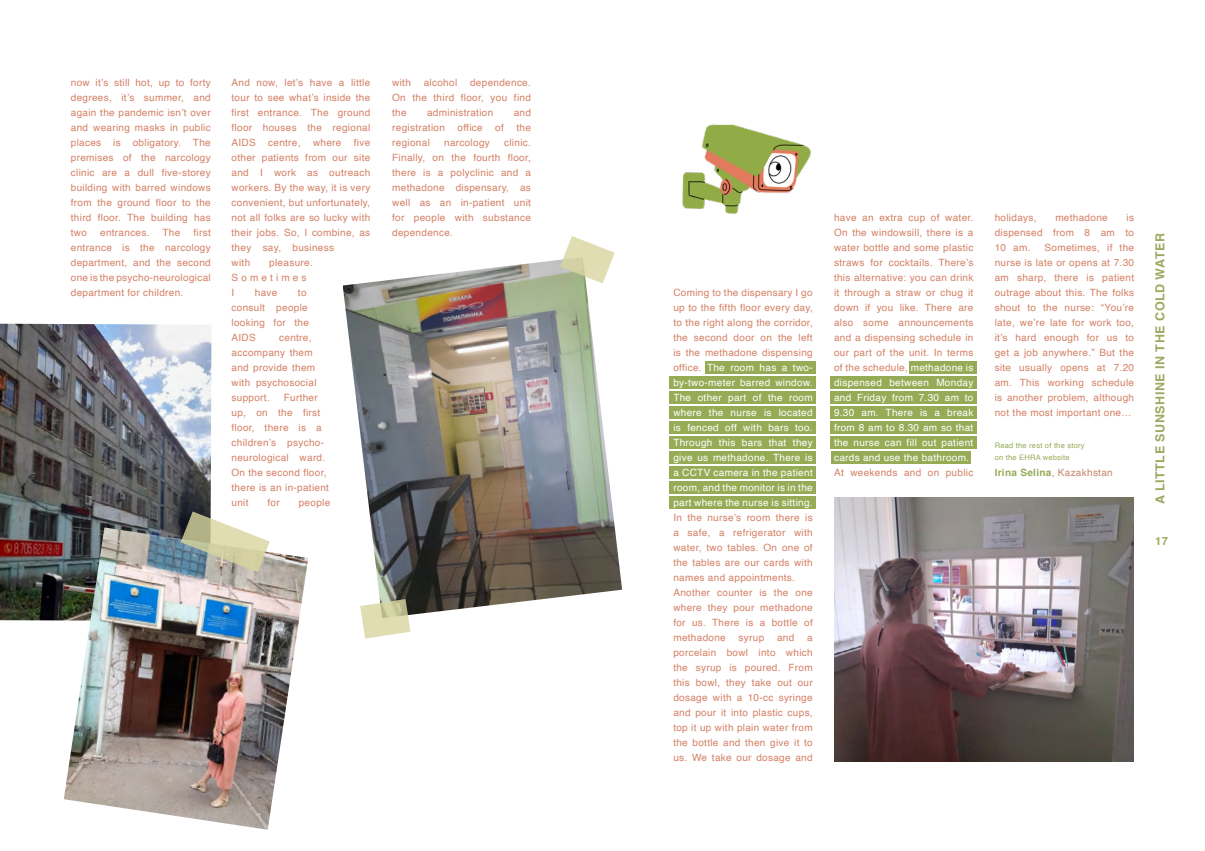
<style>
.page{position:relative;width:1205px;height:851px;background:#fff}
.page>*{position:absolute;margin:0;border:0;box-sizing:border-box;transform-origin:0 0}
.t1{font:700 12.5px "Helvetica";letter-spacing:.04em;color:#9caa61}
.t2{font:700 11.25px "Helvetica";color:#9caa61}
.t3{font:10px/15px "Helvetica";letter-spacing:.03em;color:#d48065;text-align:justify}
.t4{font:700 10px "Helvetica";letter-spacing:.03em;color:#95ab57}
.t5{font:10px/15px "Helvetica";letter-spacing:.31em;color:#d48065}
.t6{font:7.5px "Helvetica";letter-spacing:.03em;color:#95ab57}
.s1{color:#fff}
.s2{font-weight:400;color:#c7846b}
</style>
<div class="page">
<div style="left:705px;top:361px;width:111px;height:13px;background:#96ab55"></div>
<div style="left:909px;top:361px;width:68px;height:13px;background:#96ab55"></div>
<div style="left:670px;top:391px;width:146px;height:13px;background:#96ab55"></div>
<div style="left:831px;top:391px;width:146px;height:13px;background:#96ab55"></div>
<div style="left:670px;top:421px;width:146px;height:13px;background:#96ab55"></div>
<div style="left:831px;top:421px;width:146px;height:13px;background:#96ab55"></div>
<div style="left:670px;top:451px;width:146px;height:13px;background:#96ab55"></div>
<div style="left:831px;top:451px;width:139px;height:13px;background:#96ab55"></div>
<div style="left:670px;top:481px;width:146px;height:13px;background:#96ab55"></div>
<div style="left:670px;top:376px;width:146px;height:13px;background:#96ab55"></div>
<div style="left:831px;top:376px;width:146px;height:13px;background:#96ab55"></div>
<div style="left:670px;top:406px;width:146px;height:13px;background:#96ab55"></div>
<div style="left:831px;top:406px;width:146px;height:13px;background:#96ab55"></div>
<div style="left:670px;top:436px;width:146px;height:13px;background:#96ab55"></div>
<div style="left:831px;top:436px;width:146px;height:13px;background:#96ab55"></div>
<div style="left:670px;top:466px;width:146px;height:13px;background:#96ab55"></div>
<div style="left:670px;top:496px;width:146px;height:13px;background:#96ab55"></div>
<img style="left:0;top:323px;width:211px;height:298px">
<img style="left:343px;top:260px;width:279px;height:355px">
<img style="left:64px;top:527px;width:244px;height:302px">
<img style="left:834px;top:497px;width:299px;height:264px">
<svg style="left:181px;top:511px;width:89px;height:61px"></svg>
<svg style="left:560px;top:236px;width:55px;height:47px"></svg>
<svg style="left:360px;top:599px;width:50px;height:39px"></svg>
<img style="left:682px;top:124px;width:129px;height:90px">
<p class="t3" style="left:71px;top:75px;width:141px">now it’s still hot, up to forty degrees, it’s summer, and again the pandemic isn’t over and wearing masks in public places is obligatory. The premises of the narcology clinic are a dull five-storey building with barred windows from the ground floor to the third floor. The building has two</p>
<p class="t3" style="left:71px;top:225px;width:141px;text-indent:123px">first entrance is the narcology department, and the second one is the psycho-neurological department for children.</p>
<p class="t3" style="left:100px;top:225px;width:51px">entrances.</p>
<p class="t3" style="left:163px;top:225px;width:19px">The</p>
<p class="t3" style="left:231px;top:75px;width:140px;text-align:left">And now, let’s have a little tour to see what’s inside the first entrance. The ground floor houses the regional<br>AIDS centre, where five other patients from our site and I work as outreach workers. By the way, it is very convenient, but unfortunately, not all folks are so lucky with their jobs. So, I combine, as they say, business<br>with</p>
<p class="t5" style="left:231px;top:255px;width:83px;text-indent:38px">pleasure.<br>Sometimes<br>I</p>
<p class="t3" style="left:255px;top:285px;width:24px">have</p>
<p class="t3" style="left:231px;top:285px;width:79px;text-align:left;text-indent:66px">to consult people looking for the<br>AIDS</p>
<p class="t3" style="left:231px;top:330px;width:86px;text-align:left;text-indent:48px">centre, accompany them and provide them with psychosocial support.</p>
<p class="t3" style="left:231px;top:390px;width:99px;text-align:left;text-indent:52px">Further up, on the first floor, there is a children’s psycho&shy;neurological ward.<br>On the second floor, there is an in-patient unit</p>
<p class="t3" style="left:267px;top:495px;width:14px">for</p>
<p class="t3" style="left:299px;top:495px;width:33px">people</p>
<p class="t3" style="left:392px;top:75px;width:20px">with</p>
<p class="t3" style="left:424px;top:75px;width:35px">alcohol</p>
<p class="t3" style="left:392px;top:75px;width:140px;text-indent:78px">dependence.<br>On the third floor, you find the</p>
<p class="t3" style="left:427px;top:105px;width:68px">administration</p>
<p class="t3" style="left:514px;top:105px;width:19px">and</p>
<p class="t3" style="left:392px;top:120px;width:54px">registration</p>
<p class="t3" style="left:457px;top:120px;width:27px">office</p>
<p class="t3" style="left:495px;top:120px;width:10px">of</p>
<p class="t3" style="left:516px;top:120px;width:16px">the</p>
<p class="t3" style="left:392px;top:135px;width:39px">regional</p>
<p class="t3" style="left:444px;top:135px;width:47px">narcology</p>
<p class="t3" style="left:392px;top:135px;width:140px;text-indent:112px">clinic.<br>Finally, on the fourth floor, there is a polyclinic and a methadone dispensary, as well as an in-patient unit for people with substance dependence.</p>
<p class="t3" style="left:673px;top:285px;width:141px">Coming to the dispensary I go up to the fifth floor every day, to the right along the corridor, the second door on the left is the methadone dispensing office. <span class="s1">The room has a two&shy;by-two-meter barred window.<br>The other part of the room where the nurse is located is fenced off with bars too.<br>Through this bars that they give us methadone. There is a CCTV camera in the patient room, and the monitor is in the part where the nurse is sitting.<br></span>In the nurse’s room there is a safe, a refrigerator with water, two tables. On one of the tables are our cards with names and appointments.</p>
<p class="t3" style="left:673px;top:585px;width:141px">Another counter is the one where they pour methadone for us. There is a bottle of methadone</p>
<p class="t3" style="left:738px;top:630px;width:27px">syrup</p>
<p class="t3" style="left:777px;top:630px;width:19px">and</p>
<p class="t3" style="left:673px;top:630px;width:141px;text-indent:134px">a porcelain bowl into which the syrup is poured. From this bowl, they take out our dosage with a 10-cc syringe and pour it into plastic cups, top it up with plain water from the bottle and then give it to us. We take our dosage and</p>
<p class="t3" style="left:834px;top:210px;width:141px">have an extra cup of water.<br>On the windowsill, there is a water bottle and some plastic straws for cocktails. There’s this alternative: you can drink it through a straw or chug it down if you like. There are also some announcements and a dispensing schedule in our part of the unit. In terms of the schedule, <span class="s1">methadone is dispensed between Monday and Friday from 7.30 am to 9.30 am. There is a break from 8 am to 8.30 am so that the nurse can fill out patient cards and use the bathroom.</span></p>
<p class="t3" style="left:834px;top:465px;width:141px">At weekends and on public</p>
<p class="t3" style="left:994px;top:210px;width:43px">holidays,</p>
<p class="t3" style="left:1055px;top:210px;width:54px">methadone</p>
<p class="t3" style="left:994px;top:210px;width:141px;text-indent:132px">is dispensed from 8 am to 10 am.</p>
<p class="t3" style="left:994px;top:240px;width:141px;text-indent:50px">Sometimes, if the nurse is late or opens at 7.30 am sharp, there is patient outrage about this. The folks shout to the nurse: “You’re late, we’re late for work too, it’s hard enough for us to get a job anywhere.” But the site usually opens at 7.20 am. This working schedule is another problem, although not the most important one…</p>
<p class="t6" style="left:994px;top:440px;width:91px">Read the rest of the story</p>
<p class="t6" style="left:994px;top:451px;width:76px">on the EHRA website</p>
<p class="t4" style="left:994px;top:466px;width:120px">Irina Selina<span class="s2">, Kazakhstan</span></p>
<p class="t1" style="left:1152px;top:504px;width:272px;rotate:-90deg">A LITTLE SUNSHINE IN THE COLD WATER</p>
<p class="t2" style="left:1155px;top:534px;width:14px">17</p>
</div>
